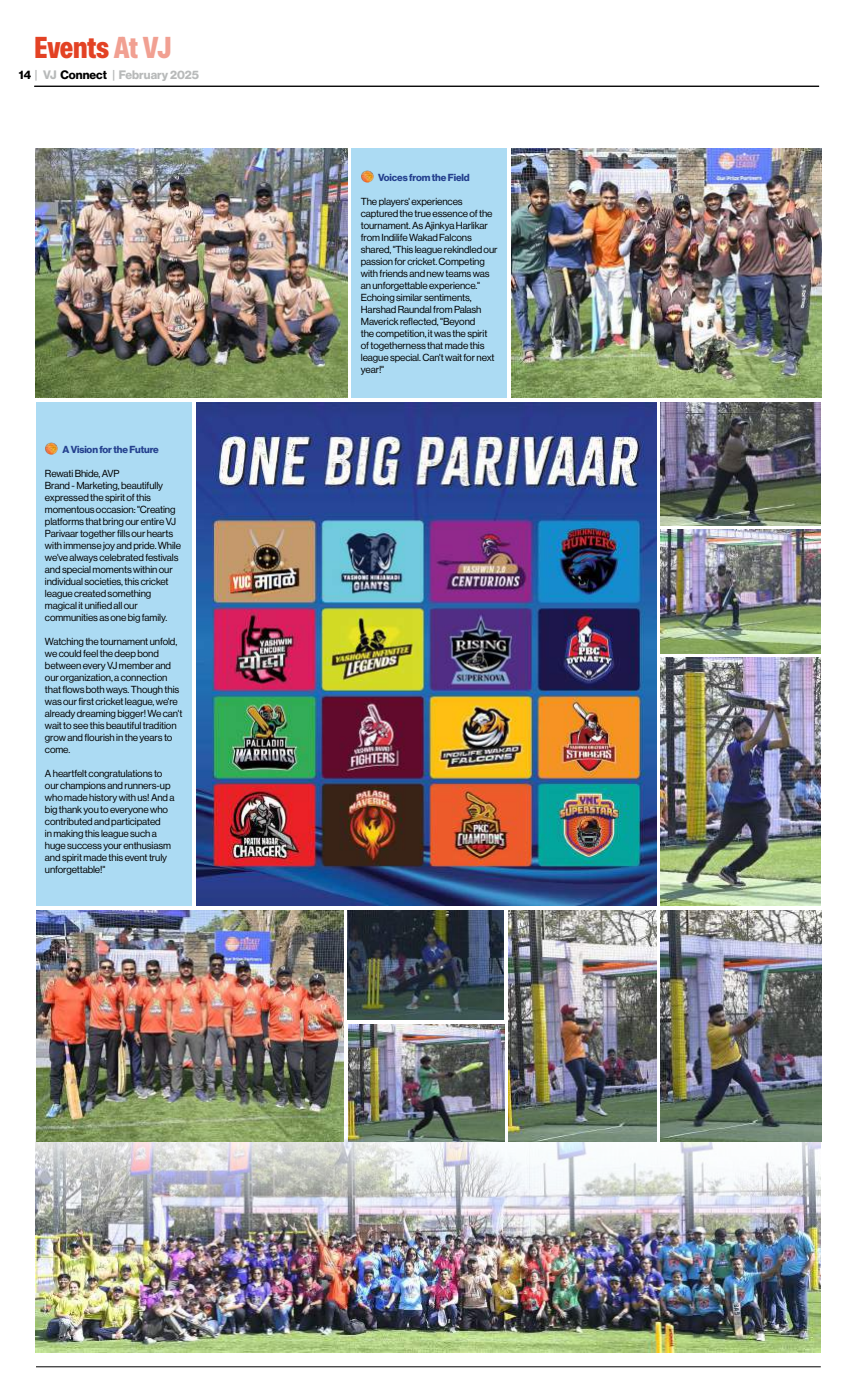
<style>
.page{position:relative;width:857px;height:1386px;background:#fff}
.page>*{position:absolute;margin:0;border:0;box-sizing:border-box;transform-origin:0 0}
.t1{font:30px "SF Pro";letter-spacing:-.01em;color:#e34224}
.t2{font:700 12px "Neue Haas Display";color:#b8baba}
.t3{font:10px/12px "N Haas Grotesk DS Pro 55 Rg";letter-spacing:-.01em;color:#000}
.t4{font:10px "N Haas Grotesk DS Pro 75 Bd";letter-spacing:-.01em;color:#24408e}
.s1{color:#f1a092}
.s2{color:#000}
</style>
<div class="page">
<img style="left:196px;top:402px;width:460px;height:504px">
<hr style="left:36px;top:1366px;width:785px;height:1px;background:#000">
<hr style="left:34px;top:86px;width:785px;height:1px;background:#000">
<img style="left:512px;top:148px;width:309px;height:250px">
<img style="left:36px;top:148px;width:311px;height:250px">
<img style="left:36px;top:957px;width:785px;height:396px">
<img style="left:36px;top:910px;width:307px;height:231px">
<img style="left:661px;top:402px;width:160px;height:123px">
<img style="left:661px;top:530px;width:160px;height:123px">
<img style="left:348px;top:910px;width:156px;height:110px">
<img style="left:661px;top:658px;width:160px;height:248px">
<img style="left:348px;top:1024px;width:156px;height:117px">
<div style="left:36px;top:402px;width:156px;height:504px;background:#acdbf3"></div>
<div style="left:351px;top:148px;width:156px;height:250px;background:#acdbf3"></div>
<svg style="left:45px;top:442px;width:13px;height:13px"></svg>
<svg style="left:361px;top:170px;width:13px;height:13px"></svg>
<img style="left:661px;top:910px;width:160px;height:231px">
<img style="left:508px;top:910px;width:148px;height:231px">
<h1 class="t1" style="left:34px;top:31px;width:139px">Events <span class="s1">At VJ</span></h1>
<p class="t2" style="left:19px;top:68px;width:182px"><span class="s2">14</span> | VJ <span class="s2">Connect</span> | February 2025</p>
<p class="t4" style="left:62px;top:443px;width:98px">A Vision for the Future</p>
<p class="t3" style="left:45px;top:467px;width:138px">Rewati Bhide, AVP<br>Brand - Marketing, beautifully expressed the spirit of this momentous occasion: "Creating platforms that bring our entire VJ<br>Parivaar together fills our hearts with immense joy and pride. While we've always celebrated festivals and special moments within our individual societies, this cricket league created something magical it unified all our communities as one big family.</p>
<p class="t3" style="left:45px;top:635px;width:139px">Watching the tournament unfold, we could feel the deep bond between every VJ member and our organization, a connection that flows both ways. Though this was our first cricket league, we're already dreaming bigger! We can't wait to see this beautiful tradition grow and flourish in the years to come.</p>
<p class="t3" style="left:45px;top:767px;width:131px">A heartfelt congratulations to our champions and runners-up who made history with us! And a big thank you to everyone who contributed and participated<br>in making this league such a huge success your enthusiasm and spirit made this event truly unforgettable!"</p>
<p class="t4" style="left:378px;top:171px;width:93px">Voices from the Field</p>
<p class="t3" style="left:361px;top:195px;width:138px">The players' experiences captured the true essence of the tournament. As Ajinkya Harlikar from Indilife Wakad Falcons shared, "This league rekindled our passion for cricket. Competing with friends and new teams was an unforgettable experience."<br>Echoing similar sentiments,<br>Harshad Raundal from Palash<br>Maverick reflected, "Beyond<br>the competition, it was the spirit of togetherness that made this league special. Can't wait for next year!"</p>
</div>
